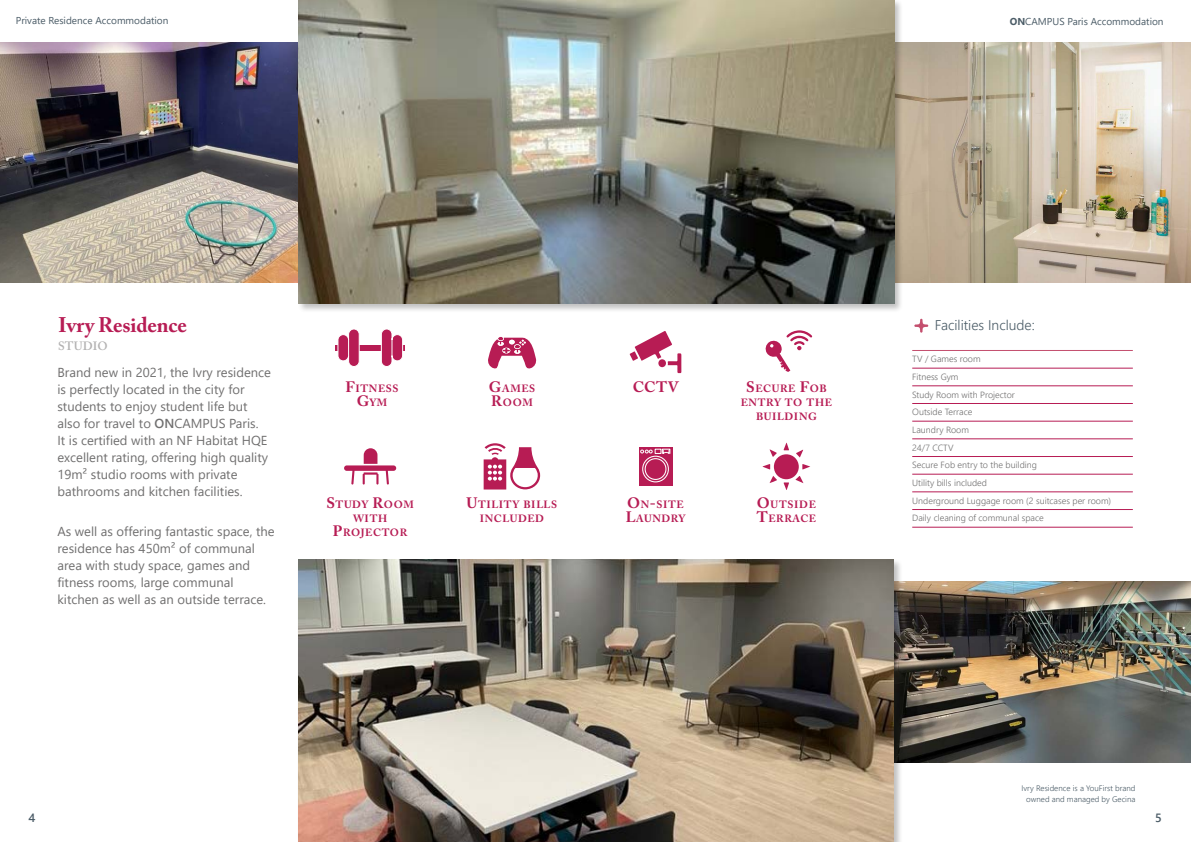
<style>
.page{position:relative;width:1191px;height:842px;background:#fff}
.page>*{position:absolute;margin:0;border:0;box-sizing:border-box;transform-origin:0 0}
.t1{font:700 21px "Adobe Caslon Pro";letter-spacing:-.01em;color:#b71c54}
.t2{font:700 15px "Adobe Caslon Pro";color:#b71c54}
.t3{font:300 14px "Segoe UI";color:#4b5c67}
.t4{font:13px/17px "Segoe UI";color:#706f6f}
.t5{font:600 12px "Adobe Caslon Pro";letter-spacing:.005em;color:#b3b2b2}
.t6{font:600 12px "Segoe UI";color:#4b5c67}
.t7{font:700 10.5px/14px "Adobe Caslon Pro";letter-spacing:.055em;color:#b71c54;text-align:center}
.t8{font:10px "Segoe UI";color:#4b5c67}
.t9{font:300 9px/17.7px "Segoe UI";color:#706f6f}
.t10{font:300 8px/11px "Segoe UI";color:#4b5c67;text-align:right}
.s1{font-weight:700}
.s2{font-weight:600}
.s3{font-size:15px}
</style>
<div class="page">
<img style="left:903px;top:581px;width:288px;height:182px">
<img style="left:903px;top:43px;width:288px;height:239px">
<img style="left:0;top:43px;width:297px;height:239px">
<div style="left:297px;top:0;width:606px;height:313px;background:#000;opacity:.25"></div>
<img style="left:298px;top:0;width:596px;height:303px">
<div style="left:297px;top:558px;width:606px;height:284px;background:#000;opacity:.25"></div>
<img style="left:298px;top:560px;width:595px;height:282px">
<hr style="left:912px;top:350px;width:220px;height:1px;background:#c44f6e">
<hr style="left:912px;top:368px;width:220px;height:1px;background:#b71c54">
<hr style="left:912px;top:386px;width:220px;height:1px;background:#b71c54">
<hr style="left:912px;top:403px;width:220px;height:1px;background:#b71c54">
<hr style="left:912px;top:421px;width:220px;height:1px;background:#b71c54">
<hr style="left:912px;top:439px;width:220px;height:1px;background:#b71c54">
<hr style="left:912px;top:456px;width:220px;height:1px;background:#b71c54">
<hr style="left:912px;top:474px;width:220px;height:1px;background:#b71c54">
<hr style="left:912px;top:492px;width:220px;height:1px;background:#b71c54">
<hr style="left:912px;top:509px;width:220px;height:1px;background:#b71c54">
<hr style="left:912px;top:527px;width:220px;height:1px;background:#b71c54">
<svg style="left:914px;top:319px;width:14px;height:14px"></svg>
<svg style="left:639px;top:447px;width:33px;height:39px"></svg>
<div style="left:642px;top:456px;width:27px;height:26px;border:1px solid #fff;border-radius:50%"></div>
<div style="left:644px;top:458px;width:22px;height:22px;border:1px solid #fff;border-radius:50%"></div>
<svg style="left:640px;top:448px;width:30px;height:7px"></svg>
<svg style="left:344px;top:448px;width:52px;height:36px"></svg>
<div style="left:335px;top:345px;width:70px;height:6px;background:#b71c54"></div>
<svg style="left:380px;top:329px;width:23px;height:37px"></svg>
<svg style="left:337px;top:329px;width:23px;height:38px"></svg>
<div style="left:774px;top:454px;width:25px;height:25px;background:#b71c54;border-radius:50%"></div>
<svg style="left:769px;top:449px;width:8px;height:8px"></svg>
<svg style="left:795px;top:476px;width:8px;height:7px"></svg>
<svg style="left:796px;top:450px;width:7px;height:7px"></svg>
<svg style="left:769px;top:476px;width:8px;height:7px"></svg>
<svg style="left:762px;top:464px;width:8px;height:5px"></svg>
<svg style="left:802px;top:464px;width:8px;height:6px"></svg>
<svg style="left:783px;top:443px;width:6px;height:7px"></svg>
<svg style="left:783px;top:482px;width:6px;height:8px"></svg>
<svg style="left:629px;top:331px;width:52px;height:43px"></svg>
<svg style="left:483px;top:443px;width:57px;height:46px"></svg>
<svg style="left:765px;top:330px;width:47px;height:42px"></svg>
<svg style="left:488px;top:337px;width:49px;height:32px"></svg>
<p class="t8" style="left:16px;top:11px;width:154px">Private Residence Accommodation</p>
<p class="t8" style="left:1009px;top:12px;width:155px"><span class="s1">ON</span>CAMPUS Paris Accommodation</p>
<h1 class="t1" style="left:58px;top:312px;width:130px">Ivry Residence</h1>
<p class="t5" style="left:58px;top:339px;width:51px">STUDIO</p>
<p class="t4" style="left:57px;top:363px;width:215px">Brand new in 2021, the Ivry residence is perfectly located in the city for students to enjoy student life but also for travel to <span class="s2">ON</span>CAMPUS Paris.<br>It is certified with an NF Habitat HQE excellent rating, offering high quality 19m² studio rooms with private bathrooms and kitchen facilities.</p>
<p class="t4" style="left:57px;top:521px;width:219px">As well as offering fantastic space, the residence has 450m² of communal area with study space, games and fitness rooms, large communal kitchen as well as an outside terrace.</p>
<p class="t7" style="left:345px;top:381px;width:55px"><span class="s3">F</span>ITNESS<br><span class="s3">G</span>YM</p>
<p class="t7" style="left:326px;top:497px;width:89px"><span class="s3">S</span>TUDY <span class="s3">R</span>OOM<br>WITH<br><span class="s3">P</span>ROJECTOR</p>
<p class="t7" style="left:489px;top:381px;width:48px;text-align:left"><span class="s3">G</span>AMES<br><span class="s3">R</span>OOM</p>
<p class="t7" style="left:466px;top:497px;width:92px"><span class="s3">U</span>TILITY BILLS<br>INCLUDED</p>
<p class="t2" style="left:632px;top:378px;width:47px">CCTV</p>
<p class="t7" style="left:625px;top:497px;width:61px;text-align:left"><span class="s3">O</span>N<span class="s3">-</span>SITE<br><span class="s3">L</span>AUNDRY</p>
<p class="t7" style="left:741px;top:381px;width:93px"><span class="s3">S</span>ECURE <span class="s3">F</span>OB<br>ENTRY TO THE<br>BUILDING</p>
<p class="t7" style="left:757px;top:497px;width:61px;text-align:left"><span class="s3">O</span>UTSIDE<br><span class="s3">T</span>ERRACE</p>
<p class="t3" style="left:935px;top:312px;width:101px">Facilities Include:</p>
<p class="t9" style="left:912px;top:349px;width:200px">TV / Games room<br>Fitness Gym<br>Study Room with Projector<br>Outside Terrace<br>Laundry Room<br>24/7 CCTV<br>Secure Fob entry to the building<br>Utility bills included<br>Underground Luggage room (2 suitcases per room)<br>Daily cleaning of communal space</p>
<p class="t10" style="left:1021px;top:782px;width:115px">Ivry Residence is a YouFirst brand owned and managed by Gecina</p>
<p class="t6" style="left:28px;top:806px;width:8px">4</p>
<p class="t6" style="left:1155px;top:806px;width:8px">5</p>
</div>
